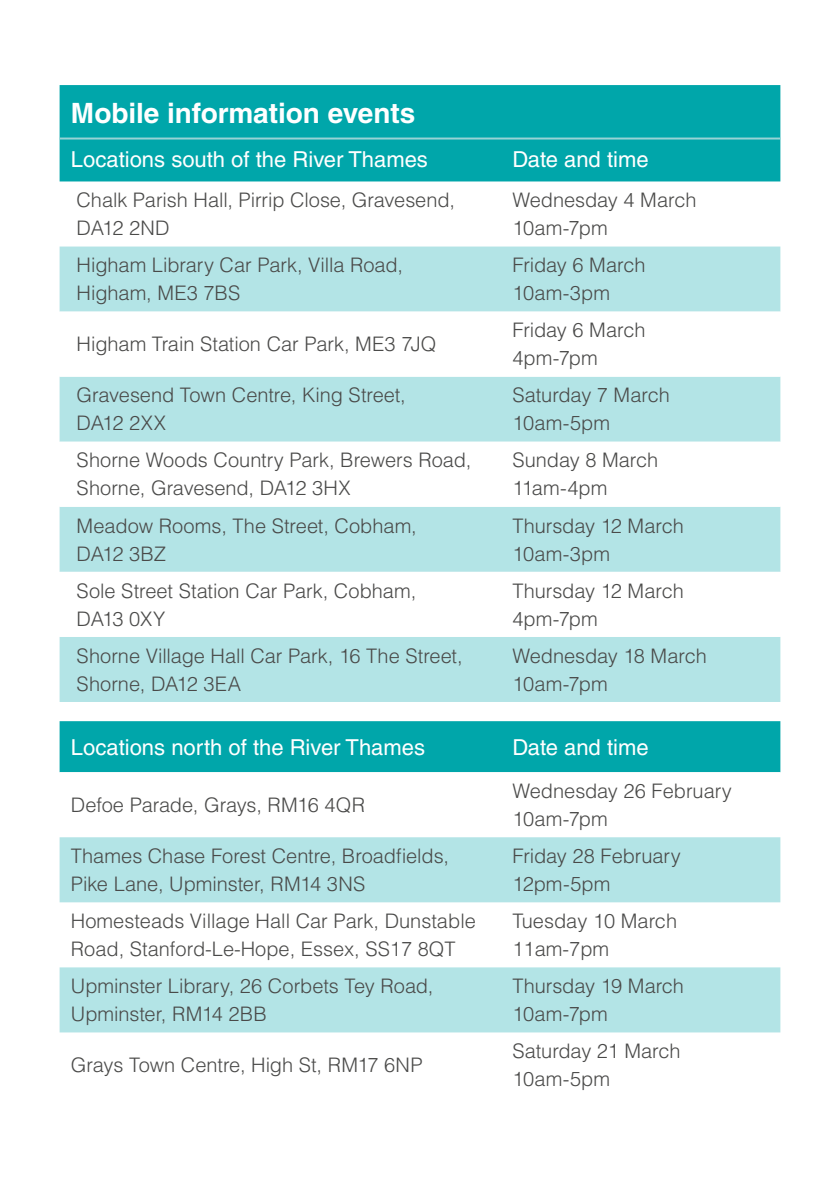
<style>
.page{position:relative;width:840px;height:1191px;background:#fff}
.page>*{position:absolute;margin:0;border:0;box-sizing:border-box;transform-origin:0 0}
.t1{font:700 28px "Helvetica LT Std";letter-spacing:-.005em;color:#fff}
.t2{font:22px "Helvetica LT Std";color:#fff}
.t3{font:300 20px/28px "Helvetica LT Std";color:#4a4a49}
</style>
<div class="page">
<div style="left:60px;top:85px;width:720px;height:96px;background:#00a6aa"></div>
<div style="left:60px;top:246px;width:720px;height:456px;background:#b3e4e6"></div>
<svg style="left:60px;top:311px;width:720px;height:326px"></svg>
<div style="left:60px;top:721px;width:720px;height:51px;background:#00a6aa"></div>
<svg style="left:60px;top:772px;width:720px;height:261px"></svg>
<svg style="left:60px;top:837px;width:720px;height:195px;fill:#b3e4e6"></svg>
<hr style="left:60px;top:137px;width:720px;height:2px;background:#98d3d5">
<h1 class="t1" style="left:71px;top:97px;width:345px">Mobile information events</h1>
<p class="t2" style="left:71px;top:146px;width:358px">Locations south of the River Thames</p>
<p class="t2" style="left:512px;top:146px;width:137px">Date and time</p>
<p class="t3" style="left:77px;top:186px;width:379px">Chalk Parish Hall, Pirrip Close, Gravesend,<br>DA12 2ND</p>
<p class="t3" style="left:512px;top:186px;width:185px">Wednesday 4 March<br>10am-7pm</p>
<p class="t3" style="left:77px;top:251px;width:328px">Higham Library Car Park, Villa Road,<br>Higham, ME3 7BS</p>
<p class="t3" style="left:512px;top:251px;width:134px">Friday 6 March<br>10am-3pm</p>
<p class="t3" style="left:77px;top:330px;width:361px">Higham Train Station Car Park, ME3 7JQ</p>
<p class="t3" style="left:512px;top:316px;width:134px">Friday 6 March<br>4pm-7pm</p>
<p class="t3" style="left:77px;top:381px;width:330px">Gravesend Town Centre, King Street,<br>DA12 2XX</p>
<p class="t3" style="left:512px;top:381px;width:159px">Saturday 7 March<br>10am-5pm</p>
<p class="t3" style="left:77px;top:446px;width:396px">Shorne Woods Country Park, Brewers Road,<br>Shorne, Gravesend, DA12 3HX</p>
<p class="t3" style="left:512px;top:446px;width:147px">Sunday 8 March<br>11am-4pm</p>
<p class="t3" style="left:77px;top:511px;width:341px">Meadow Rooms, The Street, Cobham,<br>DA12 3BZ</p>
<p class="t3" style="left:512px;top:511px;width:173px">Thursday 12 March<br>10am-3pm</p>
<p class="t3" style="left:77px;top:576px;width:341px">Sole Street Station Car Park, Cobham,<br>DA13 0XY</p>
<p class="t3" style="left:512px;top:576px;width:173px">Thursday 12 March<br>4pm-7pm</p>
<p class="t3" style="left:77px;top:641px;width:387px">Shorne Village Hall Car Park, 16 The Street,<br>Shorne, DA12 3EA</p>
<p class="t3" style="left:512px;top:641px;width:196px">Wednesday 18 March<br>10am-7pm</p>
<p class="t2" style="left:71px;top:734px;width:355px">Locations north of the River Thames</p>
<p class="t2" style="left:512px;top:734px;width:137px">Date and time</p>
<p class="t3" style="left:71px;top:790px;width:295px">Defoe Parade, Grays, RM16 4QR</p>
<p class="t3" style="left:512px;top:776px;width:221px">Wednesday 26 February<br>10am-7pm</p>
<p class="t3" style="left:71px;top:841px;width:379px">Thames Chase Forest Centre, Broadfields,<br>Pike Lane, Upminster, RM14 3NS</p>
<p class="t3" style="left:512px;top:841px;width:170px">Friday 28 February<br>12pm-5pm</p>
<p class="t3" style="left:71px;top:906px;width:406px">Homesteads Village Hall Car Park, Dunstable<br>Road, Stanford-Le-Hope, Essex, SS17 8QT</p>
<p class="t3" style="left:512px;top:906px;width:166px">Tuesday 10 March<br>11am-7pm</p>
<p class="t3" style="left:71px;top:971px;width:364px">Upminster Library, 26 Corbets Tey Road,<br>Upminster, RM14 2BB</p>
<p class="t3" style="left:512px;top:971px;width:173px">Thursday 19 March<br>10am-7pm</p>
<p class="t3" style="left:71px;top:1051px;width:353px">Grays Town Centre, High St, RM17 6NP</p>
<p class="t3" style="left:512px;top:1037px;width:169px">Saturday 21 March<br>10am-5pm</p>
</div>
